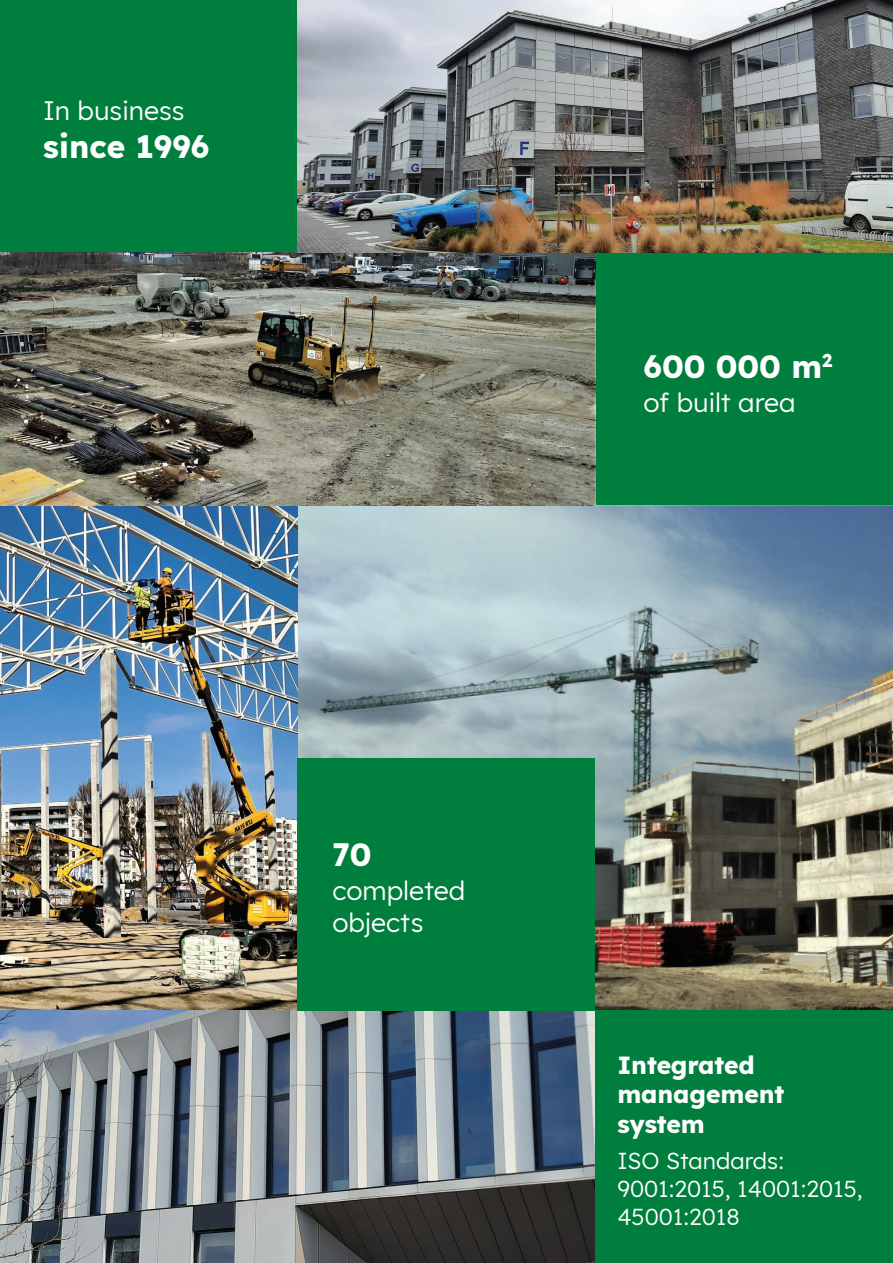
<style>
.page{position:relative;width:893px;height:1263px;background:#fff}
.page>*{position:absolute;margin:0;border:0;box-sizing:border-box;transform-origin:0 0}
.t1{font:700 31.65px "Lexend";color:#fff}
.t2{font:26.55px/32px "Lexend";color:#fff}
.t3{font:700 24.75px/29.7px "Lexend";letter-spacing:-.005em;color:#fff}
.t4{font:23.1px/27.6px "Lexend";color:#fff}
</style>
<div class="page">
<div style="left:595px;top:253px;width:298px;height:252px;background:#007e3d"></div>
<div style="left:0;top:0;width:298px;height:253px;background:#007e3d"></div>
<img style="left:548px;top:505px;width:345px;height:241px">
<img style="left:298px;top:505px;width:250px;height:253px">
<img style="left:544px;top:746px;width:349px;height:264px">
<img style="left:0;top:505px;width:298px;height:505px">
<img style="left:0;top:253px;width:595px;height:252px">
<img style="left:0;top:1010px;width:595px;height:253px">
<img style="left:298px;top:0;width:595px;height:253px">
<div style="left:298px;top:758px;width:297px;height:252px;background:#007e3d"></div>
<div style="left:595px;top:1010px;width:298px;height:253px;background:#007e3d"></div>
<p class="t2" style="left:43px;top:93px;width:143px">In business</p>
<h1 class="t1" style="left:43px;top:121px;width:168px">since 1996</h1>
<h1 class="t1" style="left:643px;top:341px;width:190px">600 000 m<sup>2</sup></h1>
<p class="t2" style="left:643px;top:385px;width:154px">of built area</p>
<h1 class="t1" style="left:332px;top:829px;width:41px">70</h1>
<p class="t2" style="left:332px;top:873px;width:134px">completed objects</p>
<p class="t3" style="left:617px;top:1048px;width:169px">Integrated management system</p>
<p class="t4" style="left:617px;top:1146px;width:247px">ISO Standards:<br>9001:2015, 14001:2015,<br>45001:2018</p>
</div>
